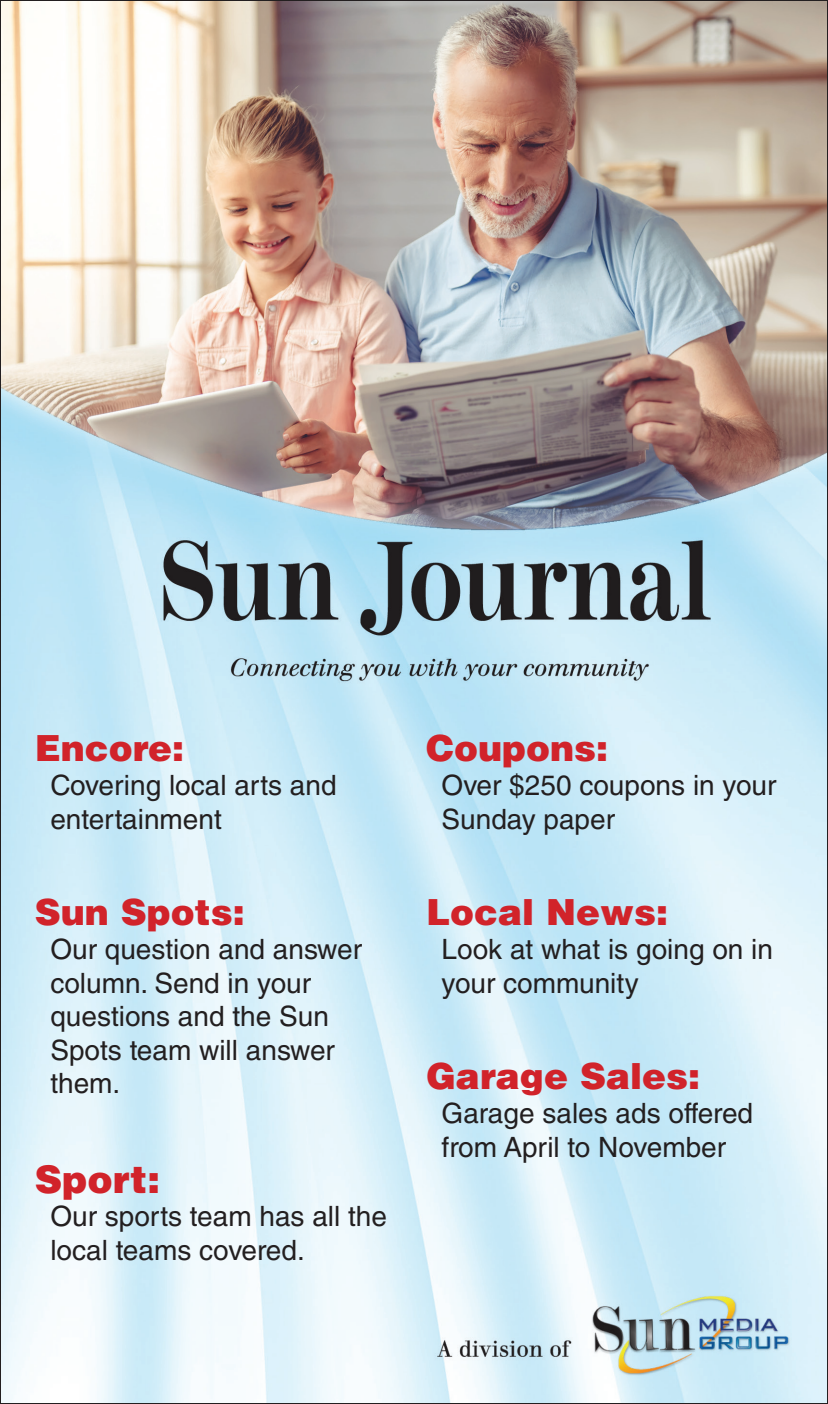
<style>
.page{position:relative;width:828px;height:1404px;background:#fff}
.page>*{position:absolute;margin:0;border:0;box-sizing:border-box;transform-origin:0 0}
.t1{font:900 38px "Helvetica LT Std";color:#d1232a}
.t2{font:900 36px "Helvetica LT Std";color:#d1232a}
.t3{font:28px/33.6px "Helvetica LT Std";color:#231f20}
</style>
<div class="page">
<img style="left:2px;top:2px;width:824px;height:1400px">
<p class="t2" style="left:35px;top:728px;width:151px">Encore:</p>
<p class="t3" style="left:50px;top:771px;width:288px">Covering local arts and entertainment</p>
<p class="t2" style="left:35px;top:892px;width:211px">Sun Spots:</p>
<p class="t3" style="left:50px;top:935px;width:313px">Our question and answer column. Send in your questions and the Sun<br>Spots team will answer them.</p>
<h1 class="t1" style="left:35px;top:1157px;width:127px">Sport:</h1>
<p class="t3" style="left:50px;top:1202px;width:338px">Our sports team has all the local teams covered.</p>
<p class="t2" style="left:426px;top:728px;width:184px">Coupons:</p>
<p class="t3" style="left:442px;top:771px;width:336px">Over $250 coupons in your<br>Sunday paper</p>
<p class="t2" style="left:426px;top:892px;width:243px">Local News:</p>
<p class="t3" style="left:442px;top:935px;width:333px">Look at what is going on in your community</p>
<p class="t2" style="left:426px;top:1056px;width:275px">Garage Sales:</p>
<p class="t3" style="left:442px;top:1099px;width:313px">Garage sales ads offered from April to November</p>
</div>
